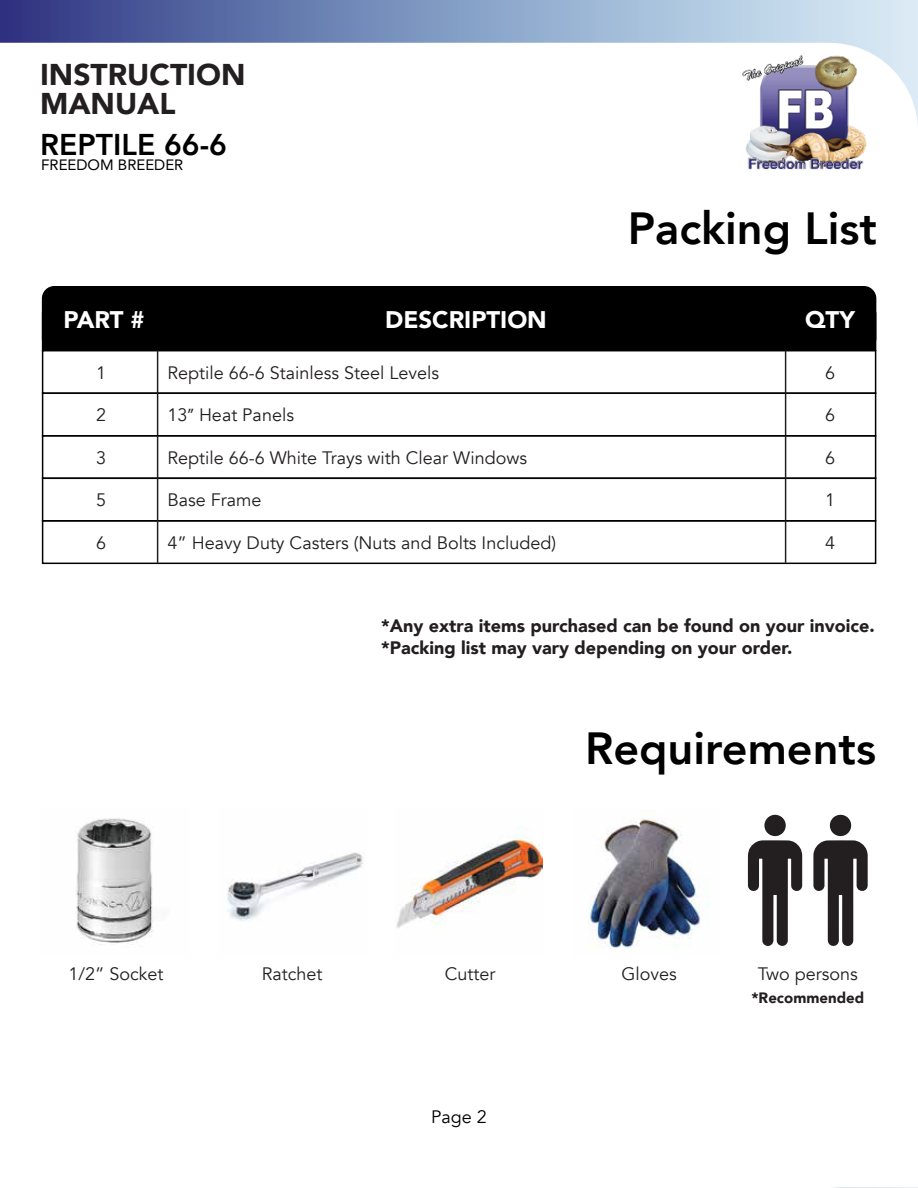
<style>
.page{position:relative;width:918px;height:1188px;background:#fff}
.page>*{position:absolute;margin:0;border:0;box-sizing:border-box;transform-origin:0 0}
.t1{font:800 45px "Avenir";color:#000}
.t2{font:900 30px/28.5px "Avenir";color:#231f20}
.t3{font:800 30px "Avenir";color:#000}
.t4{font:900 24px "Avenir";color:#fff}
.t5{font:18px "Avenir";color:#231f20}
.t6{font:900 18px/21.6px "Avenir";color:#231f20}
.t7{font:18px "Avenir";color:#000}
.t8{font:15px "Avenir";color:#000}
.t9{font:900 15px "Avenir";color:#231f20}
.s1{font-family:"Myriad Pro"}
</style>
<div class="page">
<svg style="left:0;top:0;width:918px;height:43px"></svg>
<img style="left:710px;top:13px;width:182px;height:157px">
<div style="left:43px;top:287px;width:833px;height:63px;background:#000;border-radius:12px"></div>
<div style="left:42px;top:286px;width:834px;height:65px;border:2px solid #000;border-radius:12px"></div>
<div style="left:42px;top:312px;width:834px;height:39px;background:#000"></div>
<div style="left:42px;top:350px;width:834px;height:44px;border:2px solid #000"></div>
<hr style="left:157px;top:350px;width:1px;height:43px;background:#231f20">
<hr style="left:785px;top:350px;width:1px;height:43px;background:#231f20">
<div style="left:42px;top:392px;width:834px;height:45px;border:2px solid #000"></div>
<hr style="left:157px;top:393px;width:1px;height:42px;background:#231f20">
<hr style="left:785px;top:393px;width:1px;height:42px;background:#231f20">
<div style="left:42px;top:435px;width:834px;height:44px;border:2px solid #000"></div>
<hr style="left:157px;top:435px;width:1px;height:43px;background:#231f20">
<hr style="left:785px;top:435px;width:1px;height:43px;background:#231f20">
<div style="left:42px;top:478px;width:834px;height:44px;border:2px solid #000"></div>
<hr style="left:157px;top:478px;width:1px;height:42px;background:#231f20">
<hr style="left:785px;top:478px;width:1px;height:42px;background:#231f20">
<div style="left:42px;top:520px;width:834px;height:44px;border:2px solid #000"></div>
<hr style="left:157px;top:520px;width:1px;height:43px;background:#231f20">
<hr style="left:785px;top:520px;width:1px;height:43px;background:#231f20">
<svg style="left:748px;top:840px;width:54px;height:106px"></svg>
<svg style="left:813px;top:840px;width:55px;height:106px"></svg>
<div style="left:830px;top:815px;width:21px;height:21px;background:#231f20;border-radius:50%"></div>
<div style="left:764px;top:815px;width:22px;height:21px;background:#231f20;border-radius:50%"></div>
<img style="left:76px;top:818px;width:77px;height:127px">
<img style="left:396px;top:826px;width:147px;height:102px">
<img style="left:588px;top:819px;width:120px;height:129px">
<img style="left:227px;top:852px;width:136px;height:69px">
<h2 class="t2" style="left:40px;top:60px;width:207px">INSTRUCTION<br>MANUAL</h2>
<h2 class="t3" style="left:40px;top:121px;width:188px">REPTILE 66-6</h2>
<p class="t8" style="left:41px;top:153px;width:144px">FREEDOM BREEDER</p>
<h1 class="t1" style="left:628px;top:194px;width:251px">Packing List</h1>
<h3 class="t4" style="left:64px;top:299px;width:83px">PART #</h3>
<h3 class="t4" style="left:385px;top:299px;width:163px">DESCRIPTION</h3>
<h3 class="t4" style="left:805px;top:299px;width:51px">QTY</h3>
<p class="t5" style="left:96px;top:362px;width:12px">1</p>
<p class="t5" style="left:168px;top:362px;width:273px">Reptile 66-6 Stainless Steel Levels</p>
<p class="t5" style="left:825px;top:362px;width:12px">6</p>
<p class="t5" style="left:96px;top:404px;width:12px">2</p>
<p class="t5" style="left:168px;top:404px;width:128px">13<span class="s1">”</span> Heat Panels</p>
<p class="t5" style="left:825px;top:404px;width:12px">6</p>
<p class="t5" style="left:96px;top:447px;width:12px">3</p>
<p class="t5" style="left:168px;top:447px;width:361px">Reptile 66-6 White Trays with Clear Windows</p>
<p class="t5" style="left:825px;top:447px;width:12px">6</p>
<p class="t5" style="left:96px;top:489px;width:12px">5</p>
<p class="t5" style="left:168px;top:489px;width:96px">Base Frame</p>
<p class="t5" style="left:825px;top:489px;width:12px">1</p>
<p class="t5" style="left:96px;top:532px;width:12px">6</p>
<p class="t5" style="left:168px;top:532px;width:390px">4” Heavy Duty Casters (Nuts and Bolts Included)</p>
<p class="t5" style="left:825px;top:532px;width:12px">4</p>
<p class="t6" style="left:381px;top:615px;width:495px">*Any extra items purchased can be found on your invoice. *Packing list may vary depending on your order.</p>
<h1 class="t1" style="left:585px;top:714px;width:292px">Requirements</h1>
<p class="t5" style="left:68px;top:963px;width:97px">1/2” Socket</p>
<p class="t5" style="left:262px;top:963px;width:62px">Ratchet</p>
<p class="t5" style="left:445px;top:963px;width:52px">Cutter</p>
<p class="t5" style="left:621px;top:963px;width:57px">Gloves</p>
<p class="t7" style="left:431px;top:1106px;width:57px">Page 2</p>
<p class="t5" style="left:758px;top:963px;width:102px">Two persons</p>
<p class="t9" style="left:751px;top:985px;width:114px">*Recommended</p>
</div>
